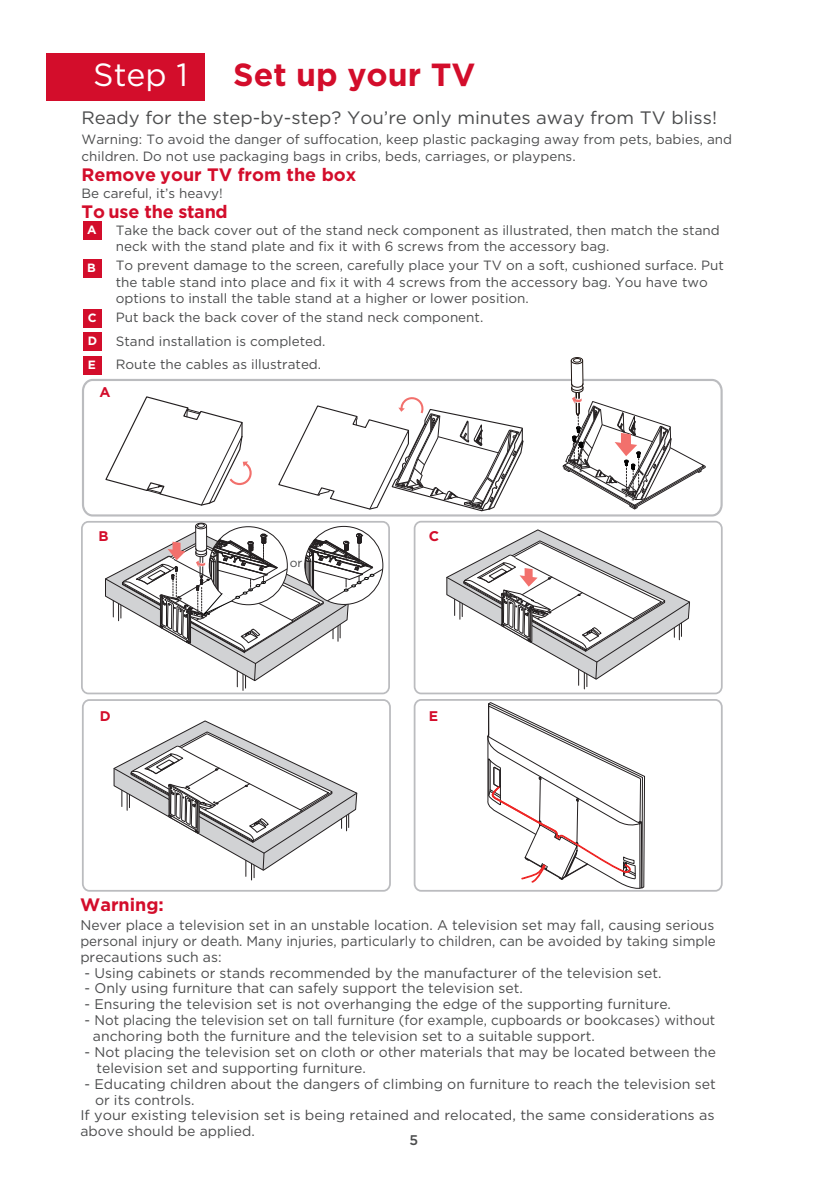
<style>
.page{position:relative;width:828px;height:1191px;background:#fff}
.page>*{position:absolute;margin:0;border:0;box-sizing:border-box;transform-origin:0 0}
.t1{font:700 32px "Gotham";color:#d30d2b}
.t2{font:32px "Gotham";color:#fff}
.t3{font:18px "Gotham";color:#4b4c4d}
.t4{font:700 18px "Gotham";color:#d30d2b}
.t5{font:14px/15.8px "Gotham";color:#4b4c4d}
.t6{font:700 14px "Gotham";color:#d30d2b}
.t7{font:500 14px "Gotham";color:#4b4c4d}
.t8{font:13.4px/16.2px "Gotham";color:#4b4c4d}
.t9{font:700 12px/23.4px "Gotham";color:#fff;text-align:justify}
.t10{font:12px "Gotham";color:#4b4c4d}
</style>
<div class="page">
<div style="left:46px;top:54px;width:158px;height:47px;background:#d30d2b"></div>
<div style="left:83px;top:221px;width:18px;height:19px;background:#d30d2b"></div>
<div style="left:83px;top:259px;width:18px;height:18px;background:#d30d2b"></div>
<div style="left:83px;top:309px;width:18px;height:19px;background:#d30d2b"></div>
<div style="left:83px;top:332px;width:18px;height:19px;background:#d30d2b"></div>
<div style="left:83px;top:356px;width:18px;height:18px;background:#d30d2b"></div>
<svg style="left:82px;top:379px;width:640px;height:137px"></svg>
<svg style="left:81px;top:521px;width:23px;height:173px"></svg>
<svg style="left:707px;top:521px;width:15px;height:173px"></svg>
<svg style="left:82px;top:699px;width:22px;height:192px"></svg>
<svg style="left:707px;top:699px;width:15px;height:192px"></svg>
<svg style="left:104px;top:357px;width:603px;height:535px"></svg>
<h1 class="t2" style="left:93px;top:57px;width:96px">Step 1</h1>
<h1 class="t1" style="left:233px;top:56px;width:244px">Set up your TV</h1>
<p class="t3" style="left:81px;top:107px;width:637px">Ready for the step-by-step? You’re only minutes away from TV bliss!</p>
<p class="t8" style="left:82px;top:131px;width:652px">Warning: To avoid the danger of suffocation, keep plastic packaging away from pets, babies, and children. Do not use packaging bags in cribs, beds, carriages, or playpens.</p>
<p class="t4" style="left:81px;top:164px;width:276px">Remove your TV from the box</p>
<p class="t8" style="left:81px;top:185px;width:143px">Be careful, it’s heavy!</p>
<p class="t4" style="left:81px;top:201px;width:148px">To use the stand</p>
<p class="t9" style="left:87px;top:218px;width:11px">A</p>
<p class="t9" style="left:87px;top:256px;width:10px">B</p>
<p class="t9" style="left:88px;top:305px;width:11px">C D E</p>
<p class="t8" style="left:116px;top:222px;width:605px">Take the back cover out of the stand neck component as illustrated, then match the stand neck with the stand plate and fix it with 6 screws from the accessory bag.</p>
<p class="t8" style="left:116px;top:257px;width:609px">To prevent damage to the screen, carefully place your TV on a soft, cushioned surface. Put the table stand into place and fix it with 4 screws from the accessory bag. You have two options to install the table stand at a higher or lower position.</p>
<p class="t8" style="left:116px;top:306px;width:369px;line-height:23.4px">Put back the back cover of the stand neck component.<br>Stand installation is completed.<br>Route the cables as illustrated.</p>
<p class="t6" style="left:99px;top:384px;width:13px">A</p>
<p class="t6" style="left:98px;top:528px;width:12px">B</p>
<p class="t10" style="left:290px;top:555px;width:14px">or</p>
<p class="t6" style="left:429px;top:528px;width:12px">C</p>
<p class="t6" style="left:100px;top:708px;width:12px">D</p>
<p class="t6" style="left:429px;top:708px;width:11px">E</p>
<p class="t4" style="left:80px;top:894px;width:85px">Warning:</p>
<p class="t5" style="left:80px;top:916px;width:637px;text-align:justify">Never place a television set in an unstable location. A television set may fall, causing serious personal injury or death. Many injuries, particularly to children, can be avoided by taking simple precautions such as:</p>
<p class="t5" style="left:85px;top:964px;width:578px">- Using cabinets or stands recommended by the manufacturer of the television set.</p>
<p class="t5" style="left:85px;top:980px;width:440px">- Only using furniture that can safely support the television set.</p>
<p class="t5" style="left:85px;top:996px;width:588px">- Ensuring the television set is not overhanging the edge of the supporting furniture.</p>
<p class="t5" style="left:93px;top:1012px;width:624px;text-indent:-8px">- Not placing the television set on tall furniture (for example, cupboards or bookcases) without anchoring both the furniture and the television set to a suitable support.</p>
<p class="t5" style="left:96px;top:1043px;width:621px;text-indent:-12px">- Not placing the television set on cloth or other materials that may be located between the television set and supporting furniture.</p>
<p class="t5" style="left:85px;top:1075px;width:633px">- Educating children about the dangers of climbing on furniture to reach the television set</p>
<p class="t5" style="left:95px;top:1091px;width:101px">or its controls.</p>
<p class="t5" style="left:80px;top:1107px;width:636px">If your existing television set is being retained and relocated, the same considerations as</p>
<p class="t5" style="left:80px;top:1123px;width:176px">above should be applied.</p>
<p class="t7" style="left:410px;top:1132px;width:10px">5</p>
</div>
